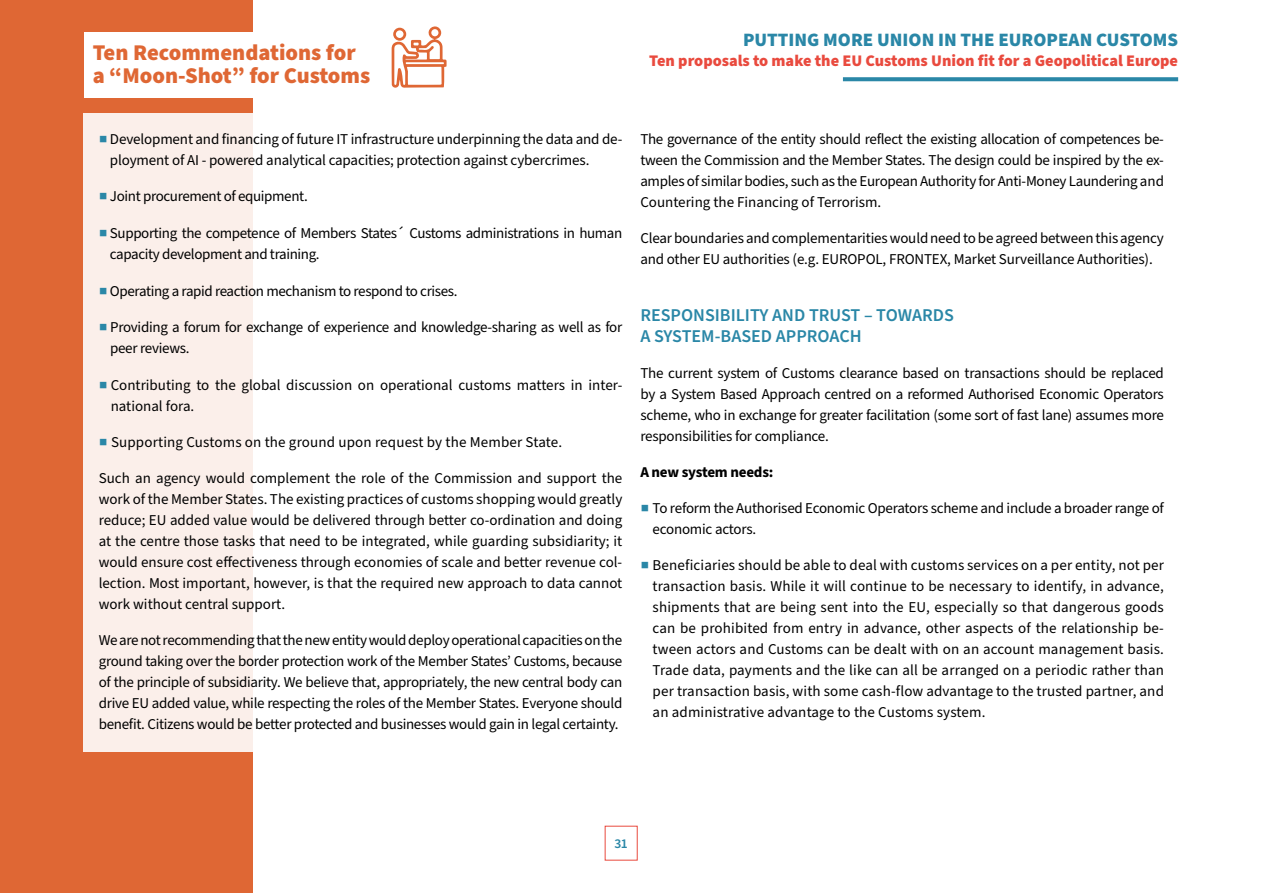
<style>
.page{position:relative;width:1263px;height:893px;background:#fff}
.page>*{position:absolute;margin:0;border:0;box-sizing:border-box;transform-origin:0 0}
.t1{font:900 22.5px "Source Sans Pro";color:#df6734}
.t2{font:900 18.9px "Source Sans Pro";color:#2a87a7}
.t3{font:600 18px/21px "Source Sans Pro";color:#2a87a7}
.t4{font:900 16.2px "Source Sans Pro";color:#e94a3e}
.t5{font:15px/21px "Source Sans Pro";letter-spacing:-.015em;color:#000}
.t6{font:15px "Source Sans Pro";letter-spacing:.01em;color:#000}
.t7{font:700 15px "Source Sans Pro";letter-spacing:-.015em;color:#000}
.t8{font:600 13.5px "Source Sans Pro";color:#2a87a7}
.s1{color:#2a87a7}
</style>
<div class="page">
<div style="left:0;top:0;width:253px;height:893px;background:#df6734"></div>
<svg style="left:843px;top:77px;width:335px;height:4px"></svg>
<div style="left:84px;top:32px;width:530px;height:66px;background:#fff"></div>
<svg style="left:392px;top:26px;width:55px;height:62px"></svg>
<div style="left:84px;top:113px;width:1095px;height:639px;background:linear-gradient(to right,#fdf6f4,#fff)"></div>
<h1 class="t1" style="left:93px;top:37px;width:265px">Ten Recommendations for</h1>
<h1 class="t1" style="left:93px;top:60px;width:279px">a “Moon-Shot” for Customs</h1>
<p class="t2" style="left:743px;top:26px;width:437px">PUTTING MORE UNION IN THE EUROPEAN CUSTOMS</p>
<p class="t4" style="left:649px;top:49px;width:530px">Ten proposals to make the EU Customs Union fit for a Geopolitical Europe</p>
<p class="t5" style="left:110px;top:129px;width:514px;text-indent:-11px"><span class="s1">■</span> Development and financing of future IT infrastructure underpinning the data and de&shy;ployment of AI - powered analytical capacities; protection against cybercrimes.</p>
<p class="t5" style="left:99px;top:186px;width:210px"><span class="s1">■</span> Joint procurement of equipment.</p>
<p class="t5" style="left:110px;top:223px;width:514px;text-indent:-11px"><span class="s1">■</span> Supporting the competence of Members States´ Customs administrations in human capacity development and training.</p>
<p class="t5" style="left:99px;top:281px;width:360px"><span class="s1">■</span> Operating a rapid reaction mechanism to respond to crises.</p>
<p class="t5" style="left:110px;top:317px;width:514px;text-indent:-11px"><span class="s1">■</span> Providing a forum for exchange of experience and knowledge-sharing as well as for peer reviews.</p>
<p class="t5" style="left:111px;top:375px;width:513px;text-indent:-12px"><span class="s1">■</span> Contributing to the global discussion on operational customs matters in inter&shy;national fora.</p>
<p class="t6" style="left:99px;top:432px;width:465px"><span class="s1">■</span> Supporting Customs on the ground upon request by the Member State.</p>
<p class="t5" style="left:99px;top:468px;width:525px;text-align:justify">Such an agency would complement the role of the Commission and support the work of the Member States. The existing practices of customs shopping would greatly reduce; EU added value would be delivered through better co-ordination and doing at the centre those tasks that need to be integrated, while guarding subsidiarity; it would ensure cost effectiveness through economies of scale and better revenue col&shy;lection. Most important, however, is that the required new approach to data cannot work without central support.</p>
<p class="t5" style="left:99px;top:630px;width:525px;text-align:justify">We are not recommending that the new entity would deploy operational capacities on the ground taking over the border protection work of the Member States’ Customs, because of the principle of subsidiarity. We believe that, appropriately, the new central body can drive EU added value, while respecting the roles of the Member States. Everyone should benefit. Citizens would be better protected and businesses would gain in legal certainty.</p>
<p class="t5" style="left:640px;top:129px;width:525px;text-align:justify">The governance of the entity should reflect the existing allocation of competences be&shy;tween the Commission and the Member States. The design could be inspired by the ex&shy;amples of similar bodies, such as the European Authority for Anti-Money Laundering and Countering the Financing of Terrorism.</p>
<p class="t5" style="left:640px;top:228px;width:525px">Clear boundaries and complementarities would need to be agreed between this agency and other EU authorities (e.g. EUROPOL, FRONTEX, Market Surveillance Authorities).</p>
<p class="t3" style="left:640px;top:305px;width:315px">RESPONSIBILITY AND TRUST – TOWARDS<br>A SYSTEM-BASED APPROACH</p>
<p class="t5" style="left:640px;top:363px;width:525px;text-align:justify">The current system of Customs clearance based on transactions should be replaced by a System Based Approach centred on a reformed Authorised Economic Operators scheme, who in exchange for greater facilitation (some sort of fast lane) assumes more responsibilities for compliance.</p>
<p class="t7" style="left:640px;top:462px;width:135px">A new system needs:</p>
<p class="t5" style="left:653px;top:498px;width:513px;text-indent:-12px"><span class="s1">■</span> To reform the Authorised Economic Operators scheme and include a broader range of economic actors.</p>
<p class="t5" style="left:653px;top:555px;width:513px;text-align:justify;text-indent:-12px"><span class="s1">■</span> Beneficiaries should be able to deal with customs services on a per entity, not per transaction basis. While it will continue to be necessary to identify, in advance, shipments that are being sent into the EU, especially so that dangerous goods can be prohibited from entry in advance, other aspects of the relationship be&shy;tween actors and Customs can be dealt with on an account management basis.<br>Trade data, payments and the like can all be arranged on a periodic rather than per transaction basis, with some cash-flow advantage to the trusted partner, and an administrative advantage to the Customs system.</p>
<p class="t8" style="left:614px;top:834px;width:15px">31</p>
</div>
